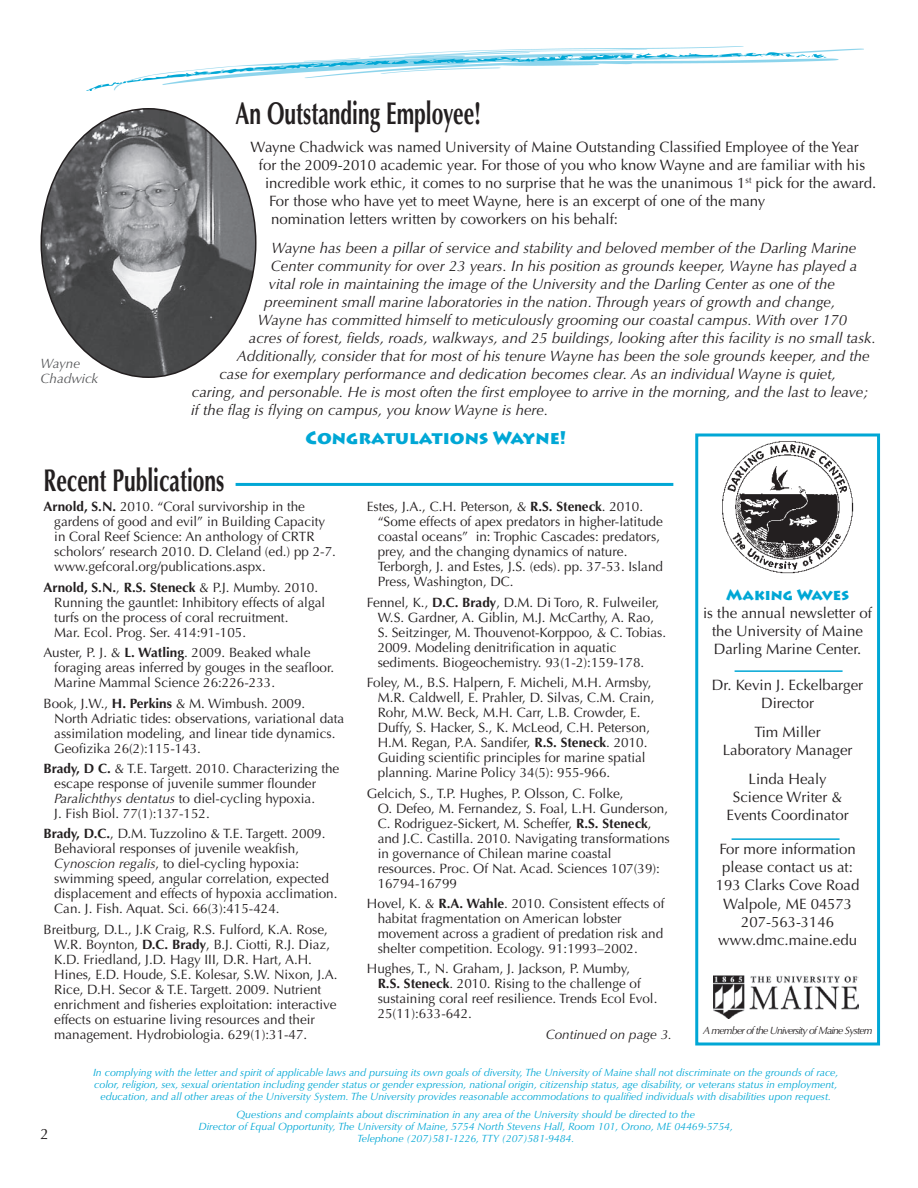
<style>
.page{position:relative;width:918px;height:1188px;background:#fff}
.page>*{position:absolute;margin:0;border:0;box-sizing:border-box;transform-origin:0 0}
.t1{font:700 31.5px "Optima";color:#231f20;scale:.67 1}
.t2{font:900 18px "Lithos Pro";color:#00a7d5}
.t3{font:italic 15px "Optima";color:#231f20}
.t4{font:15px/18px "Optima";color:#231f20;text-align:center}
.t5{font:900 15px "Lithos Pro";color:#00a7d5}
.t6{font:13.5px/15px "Optima";color:#231f20}
.t7{font:italic 13.5px "Optima";color:#231f20}
.t8{font:italic 13.5px/15px "Optima";color:#57585a}
.t9{font:italic 10.5px/12px "Optima";color:#00a7d5;text-align:center}
.t10{font:italic 10.5px "Optima";letter-spacing:-.075em;color:#231f20}
.s1{font-weight:700}
.s2{font-style:italic}
</style>
<div class="page">
<img style="left:88px;top:47px;width:776px;height:43px">
<svg style="left:40px;top:108px;width:216px;height:270px"></svg>
<div style="left:695px;top:434px;width:185px;height:611px;border:3px solid #00a7d5"></div>
<img style="left:722px;top:441px;width:132px;height:133px">
<img style="left:713px;top:975px;width:145px;height:44px">
<hr style="left:735px;top:670px;width:108px;height:2px;background:#00a7d5">
<hr style="left:732px;top:838px;width:108px;height:2px;background:#00a7d5">
<hr style="left:236px;top:483px;width:437px;height:3px;background:#00a7d5">
<p class="t8" style="left:41px;top:357px;width:59px">Wayne<br>Chadwick</p>
<h1 class="t1" style="left:236px;top:100px;width:368px">An Outstanding Employee!</h1>
<p class="t4" style="left:251px;top:140px;width:610px">Wayne Chadwick was named University of Maine Outstanding Classified Employee of the Year</p>
<p class="t4" style="left:259px;top:158px;width:608px">for the 2009-2010 academic year. For those of you who know Wayne and are familiar with his</p>
<p class="t4" style="left:265px;top:176px;width:613px">incredible work ethic, it comes to no surprise that he was the unanimous 1<sup>st</sup> pick for the award.</p>
<p class="t4" style="left:269px;top:194px;width:498px">For those who have yet to meet Wayne, here is an excerpt of one of the many</p>
<p class="t4" style="left:271px;top:212px;width:349px">nomination letters written by coworkers on his behalf:</p>
<p class="t3" style="left:272px;top:242px;width:586px">Wayne has been a pillar of service and stability and beloved member of the Darling Marine</p>
<p class="t3" style="left:271px;top:260px;width:588px">Center community for over 23 years. In his position as grounds keeper, Wayne has played a</p>
<p class="t3" style="left:269px;top:278px;width:568px">vital role in maintaining the image of the University and the Darling Center as one of the</p>
<p class="t3" style="left:264px;top:296px;width:573px">preeminent small marine laboratories in the nation. Through years of growth and change,</p>
<p class="t3" style="left:258px;top:314px;width:591px">Wayne has committed himself to meticulously grooming our coastal campus. With over 170</p>
<p class="t3" style="left:249px;top:332px;width:629px">acres of forest, fields, roads, walkways, and 25 buildings, looking after this facility is no small task.</p>
<p class="t3" style="left:237px;top:350px;width:634px">Additionally, consider that for most of his tenure Wayne has been the sole grounds keeper, and the</p>
<p class="t3" style="left:219px;top:368px;width:618px">case for exemplary performance and dedication becomes clear. As an individual Wayne is quiet,</p>
<p class="t3" style="left:192px;top:386px;width:678px">caring, and personable. He is most often the first employee to arrive in the morning, and the last to leave;</p>
<p class="t3" style="left:191px;top:404px;width:359px">if the flag is flying on campus, you know Wayne is here.</p>
<h2 class="t2" style="left:306px;top:427px;width:262px">Congratulations Wayne!</h2>
<h1 class="t1" style="left:44px;top:467px;width:272px">Recent Publications</h1>
<p class="t6" style="left:54px;top:501px;width:283px;text-indent:-11px"><span class="s1">Arnold, S.N.</span> 2010. “Coral survivorship in the gardens of good and evil” in Building Capacity in Coral Reef Science: An anthology of CRTR scholors’ research 2010. D. Cleland (ed.) pp 2-7. www.gefcoral.org/publications.aspx.</p>
<p class="t6" style="left:54px;top:581px;width:272px;text-indent:-11px"><span class="s1">Arnold, S.N.</span>, <span class="s1">R.S. Steneck</span> &amp; P.J. Mumby. 2010.<br>Running the gauntlet: Inhibitory effects of algal turfs on the process of coral recruitment.<br>Mar. Ecol. Prog. Ser. 414:91-105.</p>
<p class="t6" style="left:54px;top:646px;width:282px;text-indent:-11px">Auster, P. J. &amp; <span class="s1">L. Watling</span>. 2009. Beaked whale foraging areas inferred by gouges in the seafloor.<br>Marine Mammal Science 26:226-233.</p>
<p class="t6" style="left:54px;top:697px;width:292px;text-indent:-11px">Book, J.W., <span class="s1">H. Perkins</span> &amp; M. Wimbush. 2009.<br>North Adriatic tides: observations, variational data assimilation modeling, and linear tide dynamics.<br>Geofizika 26(2):115-143.</p>
<p class="t6" style="left:54px;top:762px;width:287px;text-indent:-11px"><span class="s1">Brady, D C.</span> &amp; T.E. Targett. 2010. Characterizing the escape response of juvenile summer flounder <span class="s2">Paralichthys dentatus</span> to diel-cycling hypoxia.<br>J. Fish Biol. 77(1):137-152.</p>
<p class="t6" style="left:54px;top:828px;width:285px;text-indent:-11px"><span class="s1">Brady, D.C.</span>, D.M. Tuzzolino &amp; T.E. Targett. 2009.<br>Behavioral responses of juvenile weakfish, <span class="s2">Cynoscion regalis</span>, to diel-cycling hypoxia: swimming speed, angular correlation, expected displacement and effects of hypoxia acclimation.<br>Can. J. Fish. Aquat. Sci. 66(3):415-424.</p>
<p class="t6" style="left:54px;top:923px;width:285px;text-indent:-11px">Breitburg, D.L., J.K Craig, R.S. Fulford, K.A. Rose, W.R. Boynton, <span class="s1">D.C. Brady</span>, B.J. Ciotti, R.J. Diaz, K.D. Friedland, J.D. Hagy III, D.R. Hart, A.H.<br>Hines, E.D. Houde, S.E. Kolesar, S.W. Nixon, J.A.<br>Rice, D.H. Secor &amp; T.E. Targett. 2009. Nutrient enrichment and fisheries exploitation: interactive effects on estuarine living resources and their management. Hydrobiologia. 629(1):31-47.</p>
<p class="t6" style="left:378px;top:501px;width:287px;text-indent:-11px">Estes, J.A., C.H. Peterson, &amp; <span class="s1">R.S. Steneck</span>. 2010. “Some effects of apex predators in higher-latitude coastal oceans” in: Trophic Cascades: predators, prey, and the changing dynamics of nature.<br>Terborgh, J. and Estes, J.S. (eds). pp. 37-53. Island Press, Washington, DC.</p>
<p class="t6" style="left:378px;top:596px;width:290px;text-indent:-11px">Fennel, K., <span class="s1">D.C. Brady</span>, D.M. Di Toro, R. Fulweiler, W.S. Gardner, A. Giblin, M.J. McCarthy, A. Rao, S. Seitzinger, M. Thouvenot-Korppoo, &amp; C. Tobias.<br>2009. Modeling denitrification in aquatic sediments. Biogeochemistry. 93(1-2):159-178.</p>
<p class="t6" style="left:378px;top:676px;width:278px;text-indent:-11px">Foley, M., B.S. Halpern, F. Micheli, M.H. Armsby, M.R. Caldwell, E. Prahler, D. Silvas, C.M. Crain, Rohr, M.W. Beck, M.H. Carr, L.B. Crowder, E.<br>Duffy, S. Hacker, S., K. McLeod, C.H. Peterson, H.M. Regan, P.A. Sandifer, <span class="s1">R.S. Steneck</span>. 2010.<br>Guiding scientific principles for marine spatial planning. Marine Policy 34(5): 955-966.</p>
<p class="t6" style="left:378px;top:787px;width:294px;text-indent:-11px">Gelcich, S., T.P. Hughes, P. Olsson, C. Folke,<br>O. Defeo, M. Fernandez, S. Foal, L.H. Gunderson, C. Rodriguez-Sickert, M. Scheffer, <span class="s1">R.S. Steneck</span>, and J.C. Castilla. 2010. Navigating transformations in governance of Chilean marine coastal resources. Proc. Of Nat. Acad. Sciences 107(39):<br>16794-16799</p>
<p class="t6" style="left:378px;top:897px;width:288px;text-indent:-11px">Hovel, K. &amp; <span class="s1">R.A. Wahle</span>. 2010. Consistent effects of habitat fragmentation on American lobster movement across a gradient of predation risk and shelter competition. Ecology. 91:1993–2002.</p>
<p class="t6" style="left:378px;top:963px;width:281px;text-indent:-11px">Hughes, T., N. Graham, J. Jackson, P. Mumby,<br><span class="s1">R.S. Steneck</span>. 2010. Rising to the challenge of sustaining coral reef resilience. Trends Ecol Evol.<br>25(11):633-642.</p>
<p class="t7" style="left:546px;top:1029px;width:128px">Continued on page 3.</p>
<p class="t5" style="left:726px;top:586px;width:124px">Making Waves</p>
<p class="t4" style="left:703px;top:606px;width:170px">is the annual newsletter of the University of Maine<br>Darling Marine Center.</p>
<p class="t4" style="left:712px;top:678px;width:153px">Dr. Kevin J. Eckelbarger<br>Director</p>
<p class="t4" style="left:723px;top:725px;width:131px">Tim Miller<br>Laboratory Manager</p>
<p class="t4" style="left:727px;top:771px;width:124px">Linda Healy<br>Science Writer &amp;<br>Events Coordinator</p>
<p class="t4" style="left:716px;top:842px;width:145px">For more information please contact us at:<br>193 Clarks Cove Road<br>Walpole, ME 04573<br>207-563-3146 www.dmc.maine.edu</p>
<p class="t10" style="left:703px;top:1026px;width:171px">A member of the University of Maine System</p>
<p class="t4" style="left:40px;top:1126px;width:10px">2</p>
<p class="t9" style="left:93px;top:1068px;width:747px">In complying with the letter and spirit of applicable laws and pursuing its own goals of diversity, The University of Maine shall not discriminate on the grounds of race, color, religion, sex, sexual orientation including gender status or gender expression, national origin, citizenship status, age disability, or veterans status in employment, education, and all other areas of the University System. The University provides reasonable accommodations to qualified individuals with disabilities upon request.</p>
<p class="t9" style="left:199px;top:1109px;width:536px">Questions and complaints about discrimination in any area of the University should be directed to the<br>Director of Equal Opportunity, The University of Maine, 5754 North Stevens Hall, Room 101, Orono, ME 04469-5754,<br>Telephone (207)581-1226, TTY (207)581-9484.</p>
</div>
